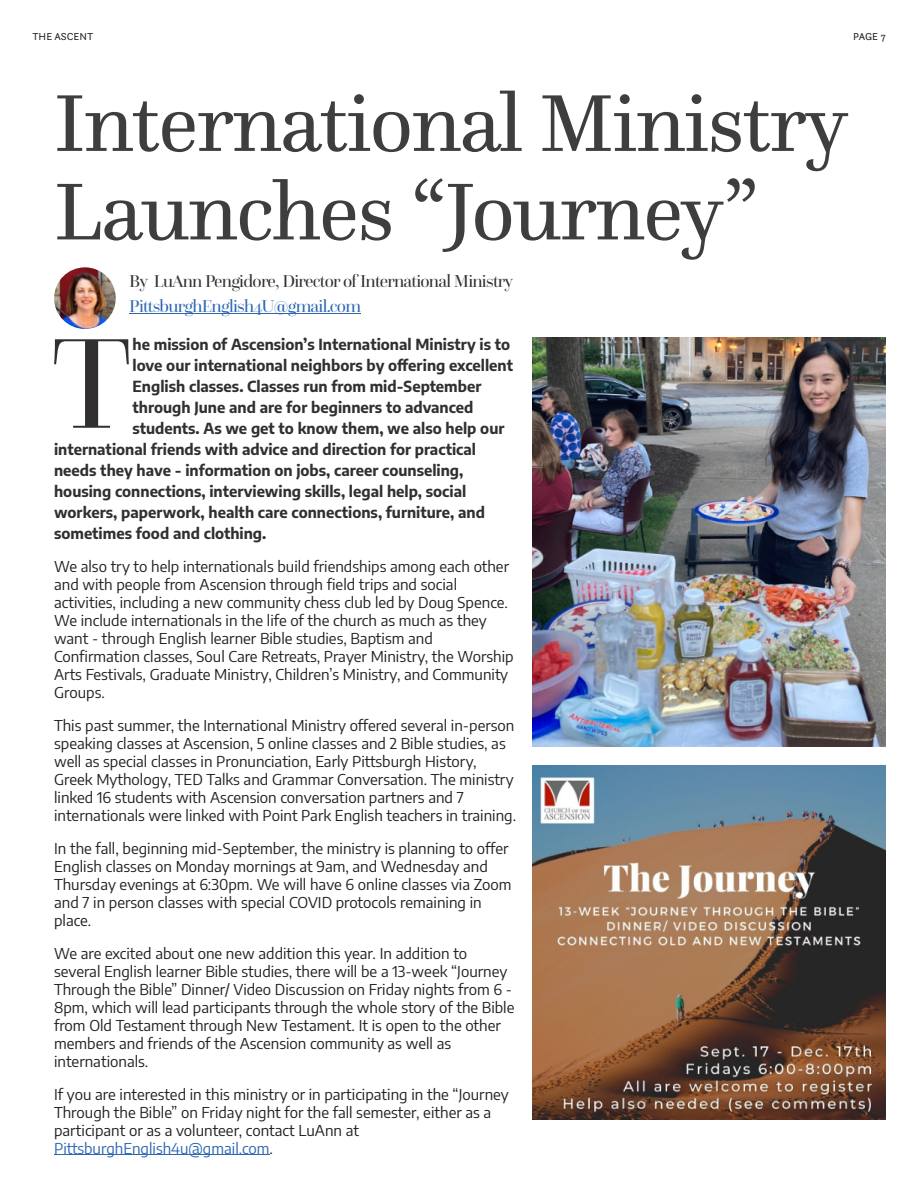
<style>
.page{position:relative;width:918px;height:1188px;background:#fff}
.page>*{position:absolute;margin:0;border:0;box-sizing:border-box;transform-origin:0 0}
.t1{font:133.8px "Questa Grande";color:#312f30}
.t2{font:84px/88.5px "Questa";letter-spacing:-.02em;color:#3e3e3f}
.t3{font:18px "Questa Grande";letter-spacing:-.04em;color:#312f30}
.t4{font:18px "Questa Grande";letter-spacing:-.04em;color:#2e67b2}
.t5{font:15px/18px "Encode Sans";color:#231f20}
.t6{font:700 15px "Encode Sans";color:#312f30}
.t7{font:10.5px "Questa Sans";color:#231f20}
.s1{color:#2e67b2}
</style>
<div class="page">
<hr style="left:129px;top:313px;width:232px;height:1px;background:#2e67b2">
<img style="left:54px;top:267px;width:62px;height:62px;border-radius:50%">
<hr style="left:54px;top:1154px;width:216px;height:1px;background:#2e67b2">
<img style="left:532px;top:338px;width:354px;height:409px">
<img style="left:532px;top:766px;width:354px;height:354px">
<p class="t7" style="left:32px;top:32px;width:63px">THE ASCENT</p>
<p class="t7" style="left:853px;top:32px;width:34px">PAGE 7</p>
<h2 class="t2" style="left:54px;top:86px;width:796px">International Ministry<br>Launches “Journey”</h2>
<p class="t3" style="left:129px;top:273px;width:385px">By LuAnn Pengidore, Director of International Ministry</p>
<p class="t4" style="left:129px;top:299px;width:233px">PittsburghEnglish4U@gmail.com</p>
<h1 class="t1" style="left:51px;top:327px;width:84px">T</h1>
<p class="t6" style="left:133px;top:334px;width:379px">he mission of Ascension’s International Ministry is to</p>
<p class="t6" style="left:133px;top:355px;width:382px">love our international neighbors by offering excellent</p>
<p class="t6" style="left:133px;top:376px;width:351px">English classes. Classes run from mid-September</p>
<p class="t6" style="left:133px;top:397px;width:342px">through June and are for beginners to advanced</p>
<p class="t6" style="left:133px;top:418px;width:373px">students. As we get to know them, we also help our</p>
<p class="t6" style="left:54px;top:439px;width:423px">international friends with advice and direction for practical</p>
<p class="t6" style="left:54px;top:460px;width:411px">needs they have - information on jobs, career counseling,</p>
<p class="t6" style="left:54px;top:481px;width:414px">housing connections, interviewing skills, legal help, social</p>
<p class="t6" style="left:54px;top:502px;width:432px">workers, paperwork, health care connections, furniture, and</p>
<p class="t6" style="left:54px;top:523px;width:214px">sometimes food and clothing.</p>
<p class="t5" style="left:54px;top:557px;width:461px">We also try to help internationals build friendships among each other and with people from Ascension through field trips and social activities, including a new community chess club led by Doug Spence.<br>We include internationals in the life of the church as much as they want - through English learner Bible studies, Baptism and Confirmation classes, Soul Care Retreats, Prayer Ministry, the Worship Arts Festivals, Graduate Ministry, Children’s Ministry, and Community Groups.</p>
<p class="t5" style="left:54px;top:716px;width:464px">This past summer, the International Ministry offered several in-person speaking classes at Ascension, 5 online classes and 2 Bible studies, as well as special classes in Pronunciation, Early Pittsburgh History, Greek Mythology, TED Talks and Grammar Conversation. The ministry linked 16 students with Ascension conversation partners and 7 internationals were linked with Point Park English teachers in training.</p>
<p class="t5" style="left:54px;top:839px;width:459px">In the fall, beginning mid-September, the ministry is planning to offer English classes on Monday mornings at 9am, and Wednesday and Thursday evenings at 6:30pm. We will have 6 online classes via Zoom and 7 in person classes with special COVID protocols remaining in place.</p>
<p class="t5" style="left:54px;top:944px;width:462px">We are excited about one new addition this year. In addition to several English learner Bible studies, there will be a 13-week “Journey Through the Bible” Dinner/ Video Discussion on Friday nights from 6 - 8pm, which will lead participants through the whole story of the Bible from Old Testament through New Testament. It is open to the other members and friends of the Ascension community as well as internationals.</p>
<p class="t5" style="left:54px;top:1085px;width:456px">If you are interested in this ministry or in participating in the “Journey Through the Bible” on Friday night for the fall semester, either as a participant or as a volunteer, contact LuAnn at <span class="s1">PittsburghEnglish4u@gmail.com</span>.</p>
</div>
